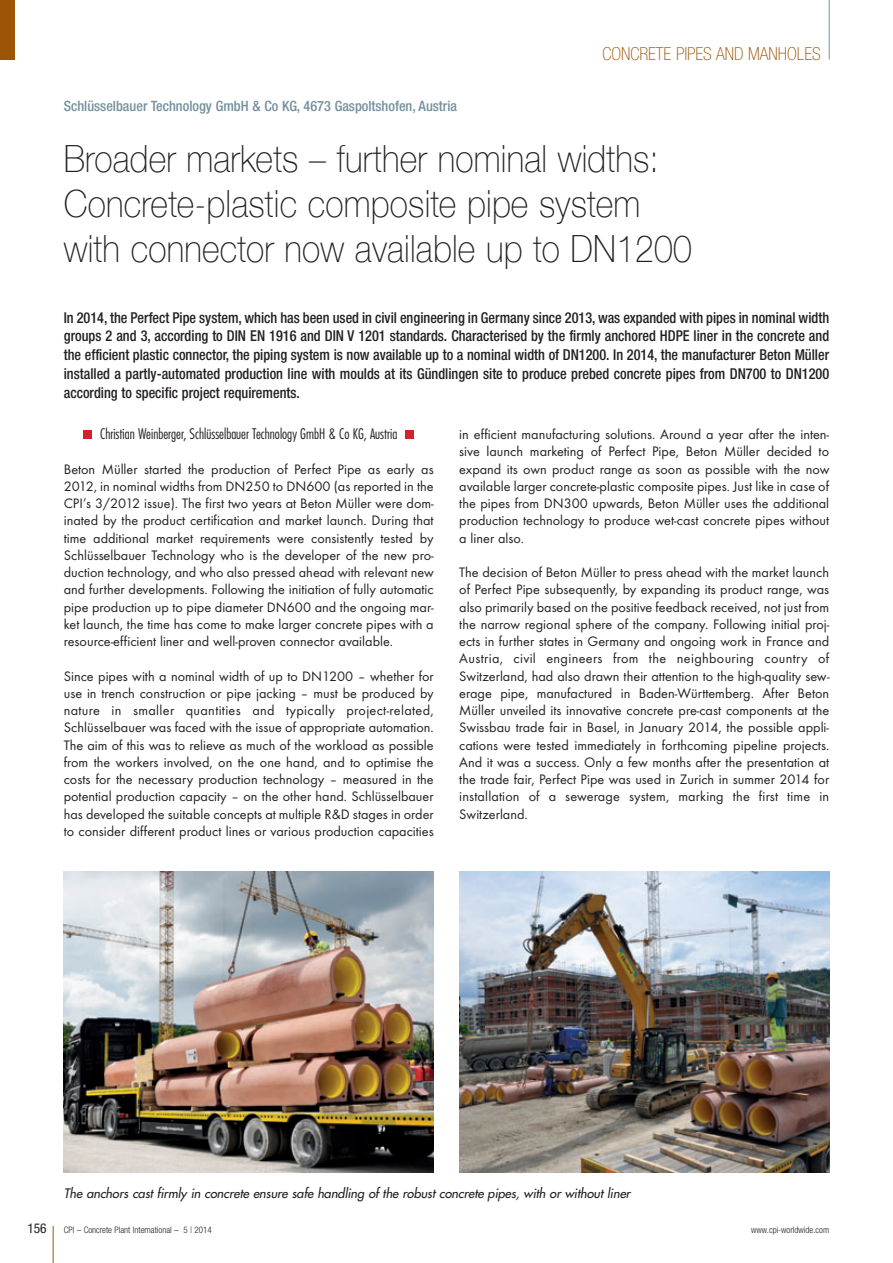
<style>
.page{position:relative;width:893px;height:1263px;background:#fff}
.page>*{position:absolute;margin:0;border:0;box-sizing:border-box;transform-origin:0 0}
.t1{font:100 37.5px/45px "Helvetica Neue";letter-spacing:.005em;color:#231f20;scale:.9 1}
.t2{font:100 condensed 18px "Helvetica Neue";color:#9c5506}
.t3{font:500 condensed 15px/18.8px "Helvetica Neue";color:#231f20;text-align:justify;scale:.95 1}
.t4{font:14.25px/17.2px "Futura T";color:#231f20;text-align:justify}
.t5{font:300 condensed 14.25px "Futura";color:#231f20}
.t6{font:500 condensed 14.25px "Helvetica Neue";color:#73909f}
.t7{font:condensed 13.5px "Helvetica Neue";color:#231f20}
.t8{font:italic 12.75px "Futura";color:#231f20}
.t9{font:300 condensed 9px "Helvetica Neue";color:#231f20}
</style>
<div class="page">
<hr style="left:53px;top:1226px;width:1px;height:37px;background:#9c5506">
<hr style="left:829px;top:0;width:1px;height:60px;background:#73909f">
<div style="left:0;top:0;width:15px;height:60px;background:#9c5506"></div>
<div style="left:84px;top:430px;width:8px;height:9px;background:#d1232a"></div>
<div style="left:405px;top:430px;width:9px;height:9px;background:#d1232a"></div>
<img style="left:64px;top:872px;width:370px;height:300px">
<img style="left:459px;top:872px;width:370px;height:300px">
<p class="t6" style="left:64px;top:98px;width:395px">Schlüsselbauer Technology GmbH &amp; Co KG, 4673 Gaspoltshofen, Austria</p>
<p class="t2" style="left:602px;top:43px;width:220px">CONCRETE PIPES AND MANHOLES</p>
<h1 class="t1" style="left:64px;top:136px;width:699px">Broader markets – further nominal widths:<br>Concrete-plastic composite pipe system with connector now available up to DN1200</h1>
<p class="t3" style="left:64px;top:308px;width:807px">In 2014, the Perfect Pipe system, which has been used in civil engineering in Germany since 2013, was expanded with pipes in nominal width groups 2 and 3, according to DIN EN 1916 and DIN V 1201 standards. Characterised by the firmly anchored HDPE liner in the concrete and the efficient plastic connector, the piping system is now available up to a nominal width of DN1200. In 2014, the manufacturer Beton Müller installed a partly-automated production line with moulds at its Gündlingen site to produce prebed concrete pipes from DN700 to DN1200 according to specific project requirements.</p>
<p class="t5" style="left:100px;top:425px;width:299px">Christian Weinberger, Schlüsselbauer Technology GmbH &amp; Co KG, Austria</p>
<p class="t4" style="left:64px;top:460px;width:371px">Beton Müller started the production of Perfect Pipe as early as 2012, in nominal widths from DN250 to DN600 (as reported in the CPI’s 3/2012 issue). The first two years at Beton Müller were dom&shy;inated by the product certification and market launch. During that time additional market requirements were consistently tested by Schlüsselbauer Technology who is the developer of the new pro&shy;duction technology, and who also pressed ahead with relevant new and further developments. Following the initiation of fully automatic pipe production up to pipe diameter DN600 and the ongoing mar&shy;ket launch, the time has come to make larger concrete pipes with a resource-efficient liner and well-proven connector available.</p>
<p class="t4" style="left:64px;top:667px;width:371px">Since pipes with a nominal width of up to DN1200 – whether for use in trench construction or pipe jacking – must be produced by nature in smaller quantities and typically project-related, Schlüsselbauer was faced with the issue of appropriate automation.<br>The aim of this was to relieve as much of the workload as possible from the workers involved, on the one hand, and to optimise the costs for the necessary production technology – measured in the potential production capacity – on the other hand. Schlüsselbauer has developed the suitable concepts at multiple R&amp;D stages in order to consider different product lines or various production capacities</p>
<p class="t4" style="left:459px;top:426px;width:372px">in efficient manufacturing solutions. Around a year after the inten&shy;sive launch marketing of Perfect Pipe, Beton Müller decided to expand its own product range as soon as possible with the now available larger concrete-plastic composite pipes. Just like in case of the pipes from DN300 upwards, Beton Müller uses the additional production technology to produce wet-cast concrete pipes without a liner also.</p>
<p class="t4" style="left:459px;top:564px;width:372px">The decision of Beton Müller to press ahead with the market launch of Perfect Pipe subsequently, by expanding its product range, was also primarily based on the positive feedback received, not just from the narrow regional sphere of the company. Following initial proj&shy;ects in further states in Germany and ongoing work in France and Austria, civil engineers from the neighbouring country of Switzerland, had also drawn their attention to the high-quality sew&shy;erage pipe, manufactured in Baden-Württemberg. After Beton Müller unveiled its innovative concrete pre-cast components at the Swissbau trade fair in Basel, in January 2014, the possible appli&shy;cations were tested immediately in forthcoming pipeline projects.<br>And it was a success. Only a few months after the presentation at the trade fair, Perfect Pipe was used in Zurich in summer 2014 for installation of a sewerage system, marking the first time in Switzerland.</p>
<p class="t8" style="left:64px;top:1185px;width:571px">The anchors cast firmly in concrete ensure safe handling of the robust concrete pipes, with or without liner</p>
<p class="t7" style="left:27px;top:1220px;width:21px">156</p>
<p class="t9" style="left:64px;top:1224px;width:150px">CPI – Concrete Plant International – 5 | 2014</p>
<p class="t9" style="left:751px;top:1224px;width:79px">www.cpi-worldwide.com</p>
</div>
